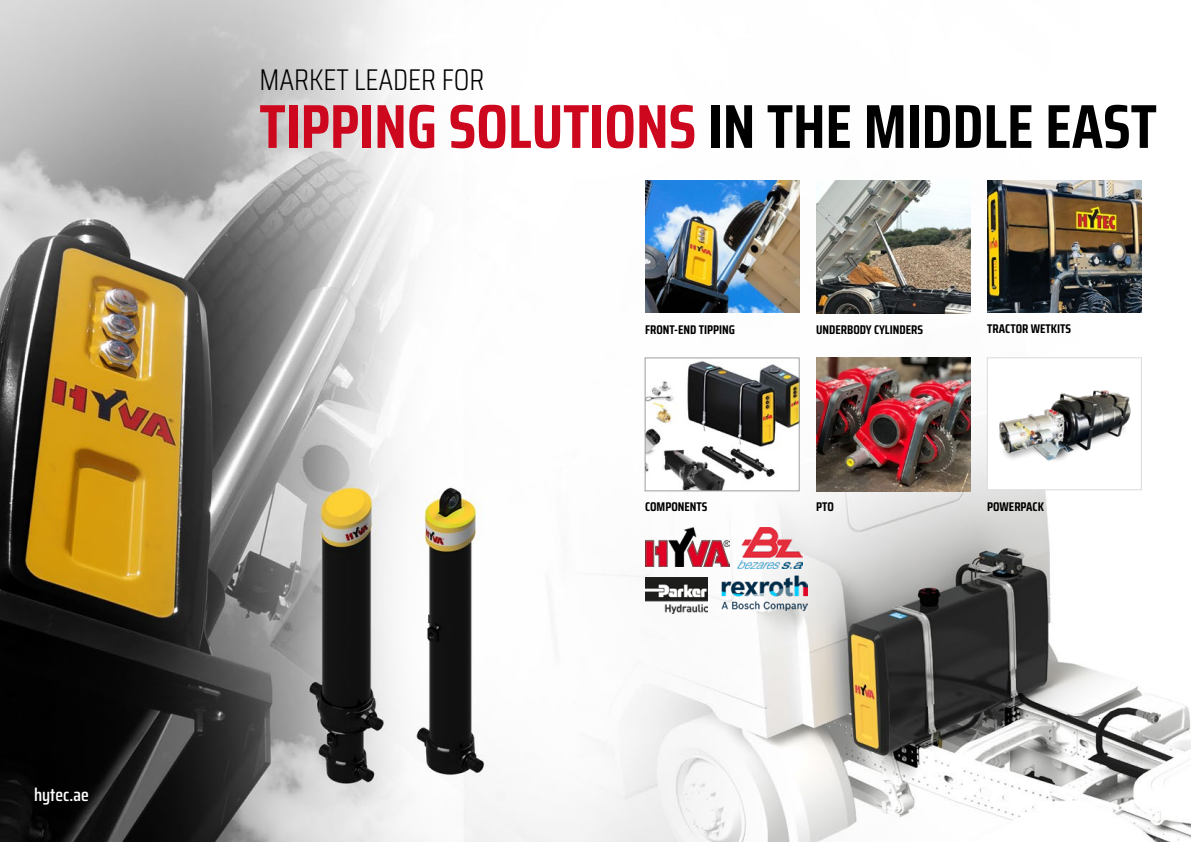
<style>
.page{position:relative;width:1191px;height:842px;background:#fff}
.page>*{position:absolute;margin:0;border:0;box-sizing:border-box;transform-origin:0 0}
.t1{font:700 62px "Saira Condensed";color:#cd071e}
.t2{font:300 30px "Saira Condensed";color:#000}
.t3{font:600 18px "Saira Condensed";color:#fff}
.t4{font:700 12.6px "Saira Condensed";color:#000}
.s1{color:#000}
</style>
<div class="page">
<img style="left:0;top:0;width:1191px;height:842px">
<img style="left:816px;top:358px;width:154px;height:133px">
<img style="left:645px;top:527px;width:84px;height:39px">
<img style="left:737px;top:527px;width:65px;height:41px">
<img style="left:645px;top:180px;width:154px;height:132px">
<img style="left:647px;top:360px;width:150px;height:129px">
<div style="left:645px;top:358px;width:154px;height:133px;border:1px solid #9c9e9f"></div>
<img style="left:816px;top:180px;width:154px;height:133px">
<img style="left:987px;top:180px;width:154px;height:132px">
<div style="left:987px;top:358px;width:154px;height:132px;background:#fff"></div>
<img style="left:999px;top:390px;width:132px;height:71px">
<div style="left:987px;top:358px;width:154px;height:132px;border:1px solid #d9dadb"></div>
<img style="left:646px;top:578px;width:61px;height:36px">
<img style="left:721px;top:576px;width:86px;height:34px">
<h3 class="t3" style="left:34px;top:780px;width:56px">hytec.ae</h3>
<h2 class="t2" style="left:259px;top:55px;width:226px">MARKET LEADER FOR</h2>
<h1 class="t1" style="left:259px;top:76px;width:899px">TIPPING SOLUTIONS <span class="s1">IN THE MIDDLE EAST</span></h1>
<p class="t4" style="left:645px;top:319px;width:91px">FRONT-END TIPPING</p>
<p class="t4" style="left:816px;top:319px;width:108px">UNDERBODY CYLINDERS</p>
<p class="t4" style="left:987px;top:319px;width:85px">TRACTOR WETKITS</p>
<p class="t4" style="left:645px;top:496px;width:64px">COMPONENTS</p>
<p class="t4" style="left:816px;top:496px;width:19px">PTO</p>
<p class="t4" style="left:987px;top:496px;width:58px">POWERPACK</p>
</div>
